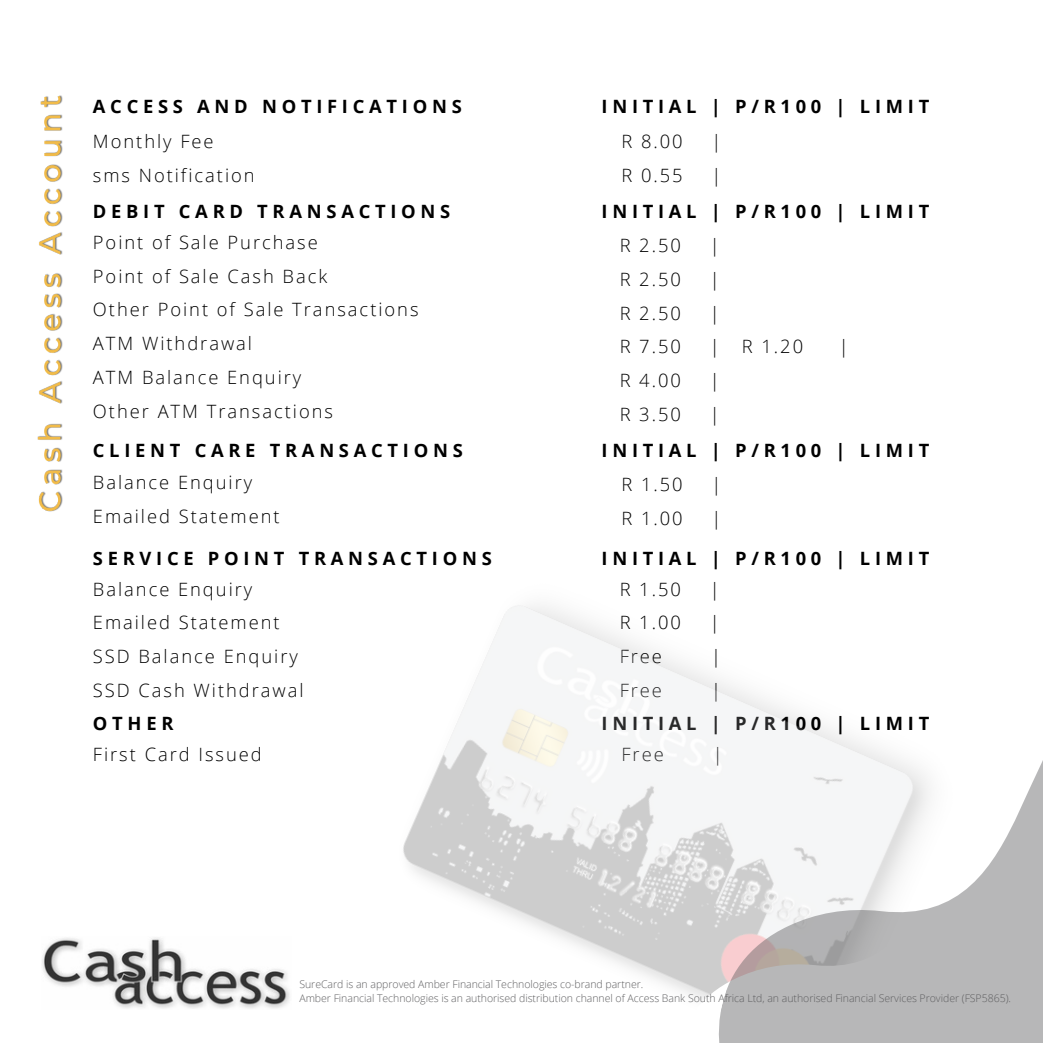
<style>
.page{position:relative;width:1043px;height:1043px;background:#fff}
.page>*{position:absolute;margin:0;border:0;box-sizing:border-box;transform-origin:0 0}
.t1{font:300 18.38px "Open Sans";letter-spacing:.11em;color:#000}
.t2{font:700 18.38px "Open Sans";letter-spacing:.255em;color:#000}
.t3{font:300 10.5px "Open Sans";letter-spacing:-.005em;color:#606062}
</style>
<div class="page">
<img style="left:42px;top:937px;width:248px;height:72px">
<img style="left:37px;top:95px;width:26px;height:417px">
<img style="left:403px;top:605px;width:274px;height:368px">
<svg style="left:641px;top:691px;width:36px;height:298px;fill:#f5f5f6"></svg>
<svg style="left:677px;top:662px;width:365px;height:380px"></svg>
<p class="t2" style="left:93px;top:93px;width:370px">ACCESS AND NOTIFICATIONS</p>
<p class="t1" style="left:93px;top:128px;width:122px">Monthly Fee</p>
<p class="t1" style="left:93px;top:162px;width:163px">sms Notification</p>
<p class="t2" style="left:93px;top:198px;width:359px">DEBIT CARD TRANSACTIONS</p>
<p class="t1" style="left:93px;top:229px;width:226px">Point of Sale Purchase</p>
<p class="t1" style="left:93px;top:263px;width:236px">Point of Sale Cash Back</p>
<p class="t1" style="left:93px;top:297px;width:327px">Other Point of Sale Transactions</p>
<p class="t1" style="left:93px;top:330px;width:161px">ATM Withdrawal</p>
<p class="t1" style="left:93px;top:364px;width:210px">ATM Balance Enquiry</p>
<p class="t1" style="left:93px;top:398px;width:241px">Other ATM Transactions</p>
<p class="t2" style="left:93px;top:437px;width:371px">CLIENT CARE TRANSACTIONS</p>
<p class="t1" style="left:93px;top:469px;width:161px">Balance Enquiry</p>
<p class="t1" style="left:93px;top:503px;width:188px">Emailed Statement</p>
<p class="t2" style="left:93px;top:545px;width:400px">SERVICE POINT TRANSACTIONS</p>
<p class="t1" style="left:93px;top:575px;width:161px">Balance Enquiry</p>
<p class="t1" style="left:93px;top:609px;width:188px">Emailed Statement</p>
<p class="t1" style="left:93px;top:643px;width:206px">SSD Balance Enquiry</p>
<p class="t1" style="left:93px;top:677px;width:212px">SSD Cash Withdrawal</p>
<p class="t2" style="left:93px;top:709px;width:82px">OTHER</p>
<p class="t1" style="left:93px;top:741px;width:170px">First Card Issued</p>
<p class="t2" style="left:601px;top:93px;width:329px">INITIAL | P/R100 | LIMIT</p>
<p class="t1" style="left:621px;top:128px;width:63px">R 8.00</p>
<p class="t1" style="left:711px;top:128px;width:11px">|</p>
<p class="t1" style="left:621px;top:162px;width:63px">R 0.55</p>
<p class="t1" style="left:711px;top:162px;width:11px">|</p>
<p class="t2" style="left:601px;top:198px;width:329px">INITIAL | P/R100 | LIMIT</p>
<p class="t1" style="left:619px;top:232px;width:63px">R 2.50</p>
<p class="t1" style="left:709px;top:232px;width:11px">|</p>
<p class="t1" style="left:619px;top:266px;width:63px">R 2.50</p>
<p class="t1" style="left:709px;top:266px;width:11px">|</p>
<p class="t1" style="left:619px;top:300px;width:63px">R 2.50</p>
<p class="t1" style="left:709px;top:300px;width:11px">|</p>
<p class="t1" style="left:619px;top:333px;width:63px">R 7.50</p>
<p class="t1" style="left:709px;top:333px;width:95px">| R 1.20</p>
<p class="t1" style="left:838px;top:333px;width:11px">|</p>
<p class="t1" style="left:619px;top:367px;width:63px">R 4.00</p>
<p class="t1" style="left:709px;top:367px;width:11px">|</p>
<p class="t1" style="left:619px;top:401px;width:63px">R 3.50</p>
<p class="t1" style="left:709px;top:401px;width:11px">|</p>
<p class="t2" style="left:601px;top:437px;width:329px">INITIAL | P/R100 | LIMIT</p>
<p class="t1" style="left:621px;top:471px;width:63px">R 1.50</p>
<p class="t1" style="left:711px;top:471px;width:11px">|</p>
<p class="t1" style="left:621px;top:505px;width:63px">R 1.00</p>
<p class="t1" style="left:711px;top:505px;width:11px">|</p>
<p class="t2" style="left:601px;top:545px;width:329px">INITIAL | P/R100 | LIMIT</p>
<p class="t1" style="left:619px;top:575px;width:63px">R 1.50</p>
<p class="t1" style="left:709px;top:575px;width:11px">|</p>
<p class="t1" style="left:619px;top:609px;width:63px">R 1.00</p>
<p class="t1" style="left:709px;top:609px;width:11px">|</p>
<p class="t1" style="left:619px;top:643px;width:44px">Free</p>
<p class="t1" style="left:711px;top:643px;width:11px">|</p>
<p class="t1" style="left:619px;top:677px;width:44px">Free</p>
<p class="t1" style="left:711px;top:677px;width:11px">|</p>
<p class="t2" style="left:601px;top:709px;width:329px">INITIAL | P/R100 | LIMIT</p>
<p class="t1" style="left:621px;top:741px;width:44px">Free</p>
<p class="t1" style="left:712px;top:741px;width:11px">|</p>
<p class="t3" style="left:299px;top:976px;width:345px">SureCard is an approved Amber Financial Technologies co-brand partner.</p>
<p class="t3" style="left:299px;top:990px;width:712px">Amber Financial Technologies is an authorised distribution channel of Access Bank South Africa Ltd, an authorised Financial Services Provider (FSP5865).</p>
</div>
